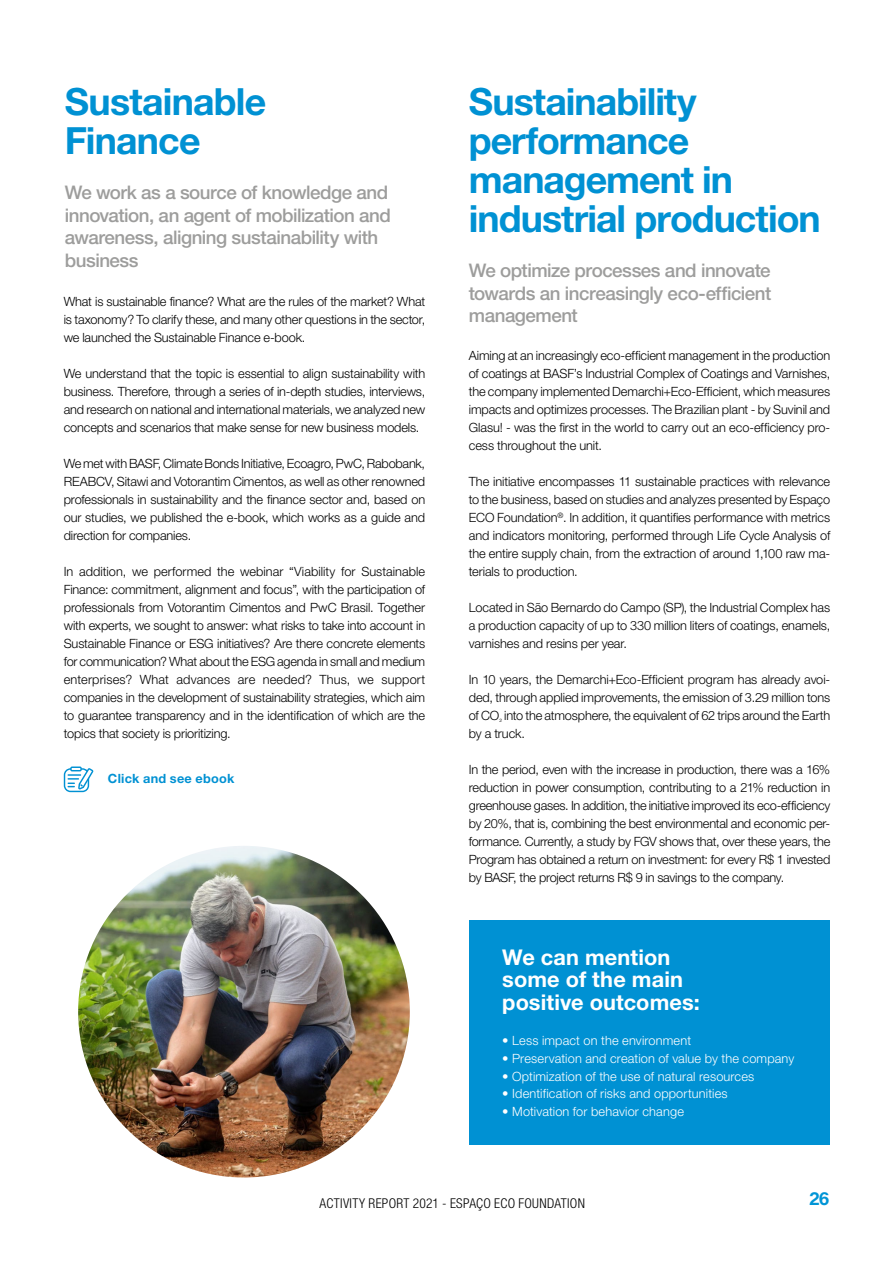
<style>
.page{position:relative;width:893px;height:1263px;background:#fff}
.page>*{position:absolute;margin:0;border:0;box-sizing:border-box;transform-origin:0 0}
.t1{font:700 37.5px/39px "Helvetica Finanz Std";letter-spacing:-.025em;color:#0091d3}
.t2{font:700 21.75px/22.5px "Helvetica Finanz Std";letter-spacing:.005em;color:#fff}
.t3{font:500 18.75px/22.5px "Helvetica Finanz Std";letter-spacing:-.025em;color:#9d9d9c}
.t4{font:700 18px "Helvetica Finanz Std";color:#0095d6}
.t5{font:300 condensed 13.5px "Helvetica Finanz Std";letter-spacing:.02em;color:#000}
.t6{font:300 12.75px/18px "Helvetica Finanz Std";letter-spacing:-.01em;color:#000;text-align:justify}
.t7{font:300 12.75px "Helvetica Finanz Std";letter-spacing:.01em;color:#fff}
.t8{font:700 12.75px "Helvetica Finanz Std";letter-spacing:.02em;color:#0091d3}
.t9{font:700 9.75px "Helvetica Finanz Std";letter-spacing:.03em;color:#000}
.s1{font-weight:300}
</style>
<div class="page">
<div style="left:469px;top:921px;width:360px;height:224px;background:#0091d3"></div>
<img style="left:78px;top:846px;width:332px;height:331px;border-radius:166px">
<svg style="left:64px;top:766px;width:30px;height:26px"></svg>
<h1 class="t1" style="left:65px;top:82px;width:203px">Sustainable<br>Finance</h1>
<h3 class="t3" style="left:65px;top:181px;width:328px">We work as a source of knowledge and innovation, an agent of mobilization and awareness, aligning sustainability with business</h3>
<p class="t6" style="left:64px;top:292px;width:363px">What is sustainable finance? What are the rules of the market? What is taxonomy? To clarify these, and many other questions in the sector, we launched the Sustainable Finance e-book.</p>
<p class="t6" style="left:64px;top:364px;width:363px">We understand that the topic is essential to align sustainability with business. Therefore, through a series of in-depth studies, interviews, and research on national and international materials, we analyzed new concepts and scenarios that make sense for new business models.</p>
<p class="t6" style="left:64px;top:454px;width:363px">We met with BASF, Climate Bonds Initiative, Ecoagro, PwC, Rabobank, REABCV, Sitawi and Votorantim Cimentos, as well as other renowned professionals in sustainability and the finance sector and, based on our studies, we published the e-book, which works as a guide and direction for companies.</p>
<p class="t6" style="left:64px;top:562px;width:363px">In addition, we performed the webinar “Viability for Sustainable Finance: commitment, alignment and focus”, with the participation of professionals from Votorantim Cimentos and PwC Brasil. Together with experts, we sought to answer: what risks to take into account in Sustainable Finance or ESG initiatives? Are there concrete elements for communication? What about the ESG agenda in small and medium enterprises? What advances are needed? Thus, we support companies in the development of sustainability strategies, which aim to guarantee transparency and in the identification of which are the topics that society is prioritizing.</p>
<p class="t8" style="left:108px;top:771px;width:128px">Click and see ebook</p>
<h1 class="t1" style="left:469px;top:82px;width:353px">Sustainability performance management in industrial production</h1>
<h3 class="t3" style="left:469px;top:259px;width:304px;text-align:justify">We optimize processes and innovate towards an increasingly eco-efficient management</h3>
<p class="t6" style="left:469px;top:346px;width:363px">Aiming at an increasingly eco-efficient management in the production of coatings at BASF’s Industrial Complex of Coatings and Varnishes, the company implemented Demarchi+Eco-Efficient, which measures impacts and optimizes processes. The Brazilian plant - by Suvinil and Glasu! - was the first in the world to carry out an eco-efficiency pro&shy;cess throughout the unit.</p>
<p class="t6" style="left:469px;top:472px;width:363px">The initiative encompasses 11 sustainable practices with relevance to the business, based on studies and analyzes presented by Espaço ECO Foundation<sup>®</sup>. In addition, it quantifies performance with metrics and indicators monitoring, performed through Life Cycle Analysis of the entire supply chain, from the extraction of around 1,100 raw ma&shy;terials to production.</p>
<p class="t6" style="left:469px;top:598px;width:363px">Located in São Bernardo do Campo (SP), the Industrial Complex has a production capacity of up to 330 million liters of coatings, enamels, varnishes and resins per year.</p>
<p class="t6" style="left:469px;top:670px;width:363px">In 10 years, the Demarchi+Eco-Efficient program has already avoi&shy;ded, through applied improvements, the emission of 3.29 million tons of CO<sub>²</sub> into the atmosphere, the equivalent of 62 trips around the Earth by a truck.</p>
<p class="t6" style="left:469px;top:760px;width:363px">In the period, even with the increase in production, there was a 16% reduction in power consumption, contributing to a 21% reduction in greenhouse gases. In addition, the initiative improved its eco-efficiency by 20%, that is, combining the best environmental and economic per&shy;formance. Currently, a study by FGV shows that, over these years, the Program has obtained a return on investment: for every R$ 1 invested by BASF, the project returns R$ 9 in savings to the company.</p>
<h2 class="t2" style="left:502px;top:946px;width:199px">We can mention some of the main positive outcomes:</h2>
<p class="t7" style="left:502px;top:1033px;width:190px">• Less impact on the environment</p>
<p class="t7" style="left:502px;top:1051px;width:294px">• Preservation and creation of value by the company</p>
<p class="t7" style="left:502px;top:1068px;width:254px">• Optimization of the use of natural resources</p>
<p class="t7" style="left:502px;top:1086px;width:227px">• Identification of risks and opportunities</p>
<p class="t7" style="left:502px;top:1104px;width:183px">• Motivation for behavior change</p>
<p class="t5" style="left:320px;top:1195px;width:267px">ACTIVITY REPORT 2021 - ESPAÇO ECO FOUNDATION</p>
<h3 class="t4" style="left:809px;top:1188px;width:21px">26</h3>
<p class="t9" style="left:362px;top:1191px;width:170px">BASF in South America <span class="s1">2021 Report</span></p>
</div>
